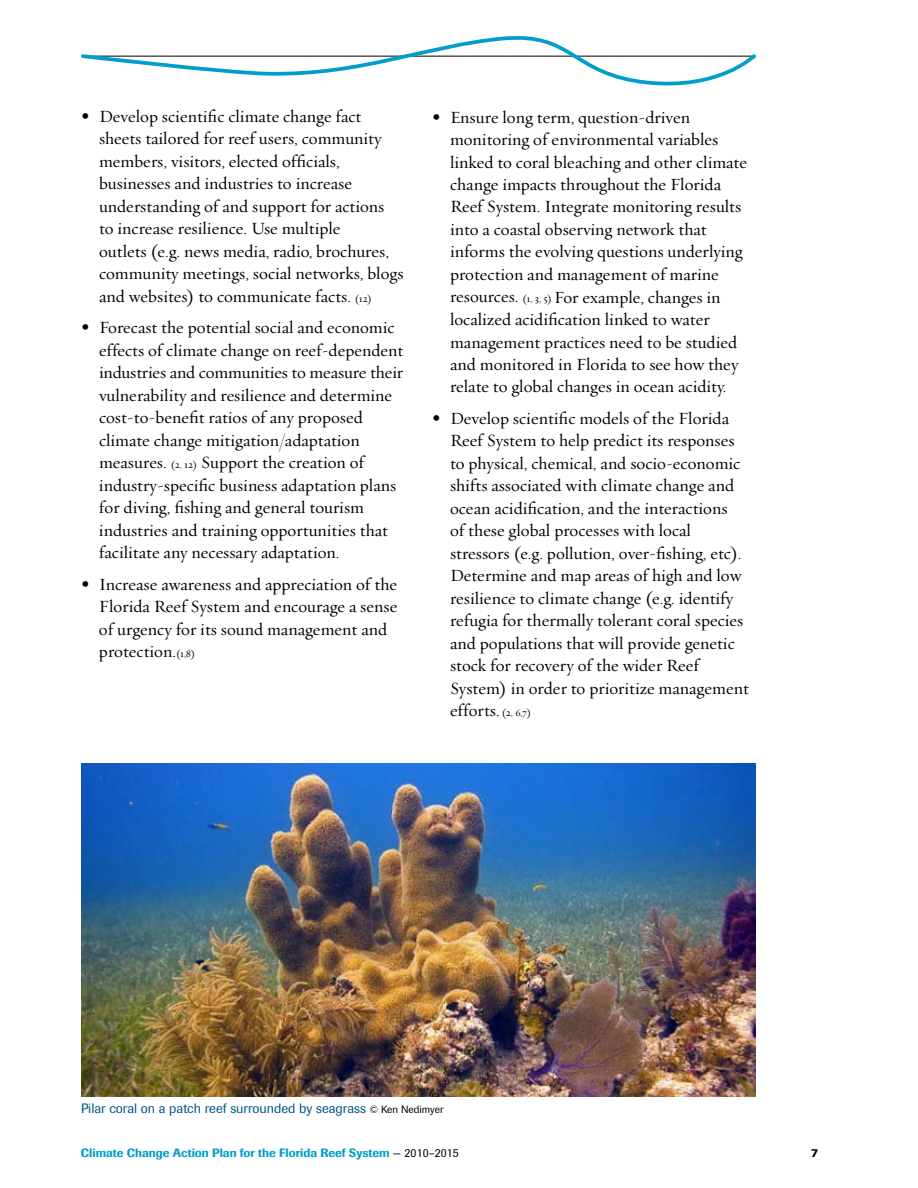
<style>
.page{position:relative;width:918px;height:1188px;background:#fff}
.page>*{position:absolute;margin:0;border:0;box-sizing:border-box;transform-origin:0 0}
.t1{font:17.25px/22.5px "Oakleaf";color:#000}
.t2{font:13.5px "Imago";color:#005387}
.t3{font:500 12px "Imago";color:#009ecb}
.t4{font:500 12px "Imago";color:#000}
.s1{font-family:"Arial";font-weight:900}
.s2{font-size:10.05px}
.s3{font-size:10.5px;color:#000}
.s4{font-weight:400;color:#000}
</style>
<div class="page">
<svg style="left:81px;top:36px;width:675px;height:50px"></svg>
<img style="left:81px;top:764px;width:675px;height:332px">
<p class="t1" style="left:99px;top:104px;width:306px;text-indent:-18px"><span class="s1">•</span> Develop scientific climate change fact sheets tailored for reef users, community members, visitors, elected officials, businesses and industries to increase understanding of and support for actions<br>to increase resilience. Use multiple<br>outlets (e.g. news media, radio, brochures, community meetings, social networks, blogs and websites) to communicate facts. <span class="s2">(12)</span></p>
<p class="t1" style="left:99px;top:316px;width:306px;text-indent:-18px"><span class="s1">•</span> Forecast the potential social and economic effects of climate change on reef-dependent industries and communities to measure their vulnerability and resilience and determine cost-to-benefit ratios of any proposed climate change mitigation/adaptation measures. <span class="s2">(2, 12)</span> Support the creation of industry-specific business adaptation plans for diving, fishing and general tourism industries and training opportunities that facilitate any necessary adaptation.</p>
<p class="t1" style="left:99px;top:572px;width:300px;text-indent:-18px"><span class="s1">•</span> Increase awareness and appreciation of the Florida Reef System and encourage a sense of urgency for its sound management and protection.<span class="s2">(1,8)</span></p>
<p class="t1" style="left:450px;top:105px;width:298px;text-indent:-18px"><span class="s1">•</span> Ensure long term, question-driven monitoring of environmental variables linked to coral bleaching and other climate change impacts throughout the Florida Reef System. Integrate monitoring results into a coastal observing network that informs the evolving questions underlying protection and management of marine resources. <span class="s2">(1, 3, 5)</span> For example, changes in localized acidification linked to water management practices need to be studied and monitored in Florida to see how they relate to global changes in ocean acidity.</p>
<p class="t1" style="left:450px;top:407px;width:300px;text-indent:-18px"><span class="s1">•</span> Develop scientific models of the Florida Reef System to help predict its responses to physical, chemical, and socio-economic shifts associated with climate change and ocean acidification, and the interactions<br>of these global processes with local stressors (e.g. pollution, over-fishing, etc).<br>Determine and map areas of high and low resilience to climate change (e.g. identify refugia for thermally tolerant coral species and populations that will provide genetic stock for recovery of the wider Reef System) in order to prioritize management efforts. <span class="s2">(2, 6,7)</span></p>
<p class="t2" style="left:81px;top:1100px;width:364px">Pilar coral on a patch reef surrounded by seagrass <span class="s3">© Ken Nedimyer</span></p>
<p class="t3" style="left:81px;top:1145px;width:379px">Climate Change Action Plan for the Florida Reef System <span class="s4">— 2010–2015</span></p>
<p class="t4" style="left:811px;top:1145px;width:8px">7</p>
</div>
